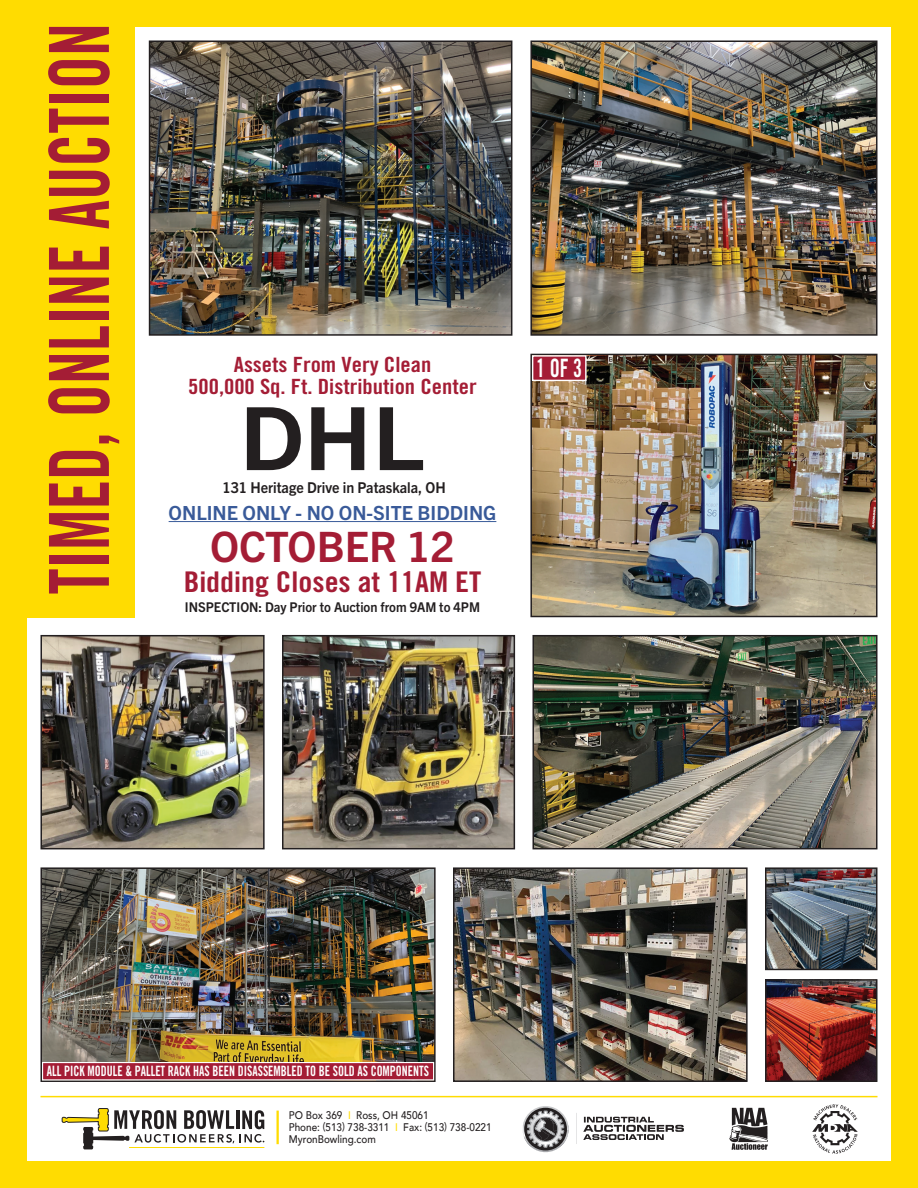
<style>
.page{position:relative;width:918px;height:1188px;background:#fff}
.page>*{position:absolute;margin:0;border:0;box-sizing:border-box;transform-origin:0 0}
.t1{font:87px "Trade Gothic Bold Two";color:#231f20;scale:1.1 1}
.t2{font:82.95px "Trade Gothic LT Std Bd Cn 20";color:#a41d35;scale:.8 1}
.t3{font:700 42px "Trade Gothic Next LT Pro";color:#a41d35}
.t4{font:28.5px "Trade Gothic LT Std Bd Cn 20";color:#a41d35;scale:1.1 1}
.t5{font:25.35px "Trade Gothic LT Std Bd Cn 20";color:#fff;scale:.8 1}
.t6{font:21px/21.8px "Trade Gothic LT Std Bd Cn 20";color:#a41d35;text-align:center;scale:1.1 1}
.t7{font:700 19.5px "Trade Gothic Next LT Pro";color:#395a99}
.t8{font:700 15px "Trade Gothic Next LT Pro";color:#231f20;scale:.95 1}
.t9{font:14.25px "Trade Gothic LT Std Bd Cn 20";color:#fff;scale:.84 1}
.t10{font:700 13.5px "Trade Gothic Next LT Pro";color:#231f20;scale:.95 1}
.t11{font:500 11.1px/12.5px "Avenir";color:#231f20;scale:.9 1}
.s1{color:#ffdc01}
</style>
<div class="page">
<img style="left:768px;top:870px;width:107px;height:97px">
<div style="left:765px;top:867px;width:113px;height:103px;border:2px solid #231f20"></div>
<img style="left:768px;top:982px;width:107px;height:97px">
<div style="left:765px;top:979px;width:113px;height:103px;border:2px solid #231f20"></div>
<div style="left:0;top:0;width:135px;height:617px;background:#ffdc01"></div>
<div style="left:0;top:0;width:918px;height:27px;background:#ffdc01"></div>
<div style="left:891px;top:0;width:27px;height:1188px;background:#ffdc01"></div>
<div style="left:0;top:0;width:27px;height:1188px;background:#ffdc01"></div>
<div style="left:0;top:1161px;width:918px;height:27px;background:#ffdc01"></div>
<hr style="left:169px;top:521px;width:327px;height:1px;background:#395a99">
<img style="left:152px;top:43px;width:357px;height:290px">
<div style="left:149px;top:40px;width:363px;height:296px;border:2px solid #231f20"></div>
<img style="left:533px;top:43px;width:342px;height:290px">
<div style="left:530px;top:40px;width:348px;height:296px;border:2px solid #231f20"></div>
<img style="left:533px;top:357px;width:342px;height:257px">
<div style="left:530px;top:354px;width:348px;height:263px;border:2px solid #231f20"></div>
<hr style="left:40px;top:1096px;width:838px;height:1px;background:#ffdc01">
<div style="left:533px;top:356px;width:53px;height:24px;background:#a41d35"></div>
<div style="left:532px;top:355px;width:55px;height:26px;border:1px solid #fff"></div>
<hr style="left:276px;top:1111px;width:3px;height:33px;background:#ffdc01">
<svg style="left:62px;top:1108px;width:172px;height:41px"></svg>
<hr style="left:236px;top:1110px;width:3px;height:19px;background:#231f20">
<svg style="left:240px;top:1110px;width:24px;height:33px"></svg>
<hr style="left:129px;top:1147px;width:135px;height:1px;background:#ffdc01">
<img style="left:812px;top:1104px;width:46px;height:50px">
<img style="left:729px;top:1107px;width:39px;height:43px">
<svg style="left:576px;top:1113px;width:1px;height:31px"></svg>
<svg style="left:523px;top:1106px;width:46px;height:46px"></svg>
<svg style="left:583px;top:1117px;width:101px;height:23px"></svg>
<img style="left:43px;top:870px;width:390px;height:192px">
<div style="left:40px;top:867px;width:396px;height:215px;border:2px solid #231f20"></div>
<img style="left:456px;top:870px;width:289px;height:209px">
<div style="left:453px;top:867px;width:295px;height:215px;border:2px solid #231f20"></div>
<img style="left:43px;top:638px;width:219px;height:208px">
<div style="left:40px;top:635px;width:225px;height:214px;border:2px solid #231f20"></div>
<img style="left:285px;top:638px;width:227px;height:208px">
<div style="left:282px;top:635px;width:233px;height:214px;border:2px solid #231f20"></div>
<img style="left:535px;top:638px;width:340px;height:208px">
<div style="left:532px;top:635px;width:346px;height:214px;border:2px solid #231f20"></div>
<div style="left:43px;top:1063px;width:391px;height:17px;background:#a41d35"></div>
<div style="left:42px;top:1062px;width:392px;height:18px;border:1px solid #fff"></div>
<h2 class="t2" style="left:29px;top:594px;width:716px;rotate:-90deg">TIMED, ONLINE AUCTION</h2>
<h3 class="t6" style="left:188px;top:353px;width:264px">Assets From Very Clean<br>500,000 Sq. Ft. Distribution Center</h3>
<h1 class="t1" style="left:239px;top:385px;width:171px">DHL</h1>
<h3 class="t7" style="left:169px;top:499px;width:329px">ONLINE ONLY - NO ON-SITE BIDDING</h3>
<h3 class="t3" style="left:210px;top:517px;width:246px">OCTOBER 12</h3>
<h3 class="t4" style="left:184px;top:564px;width:272px">Bidding Closes at 11AM ET</h3>
<p class="t10" style="left:185px;top:598px;width:312px">INSPECTION: Day Prior to Auction from 9AM to 4PM</p>
<h3 class="t8" style="left:223px;top:477px;width:236px">131 Heritage Drive in Pataskala, OH</h3>
<h3 class="t5" style="left:536px;top:353px;width:59px">1 OF 3</h3>
<p class="t9" style="left:47px;top:1063px;width:457px">ALL PICK MODULE &amp; PALLET RACK HAS BEEN DISASSEMBLED TO BE SOLD AS COMPONENTS</p>
<p class="t11" style="left:289px;top:1108px;width:227px">PO Box 369 <span class="s1">I</span> Ross, OH 45061<br>Phone: (513) 738-3311 <span class="s1">I</span> Fax: (513) 738-0221<br>MyronBowling.com</p>
</div>
